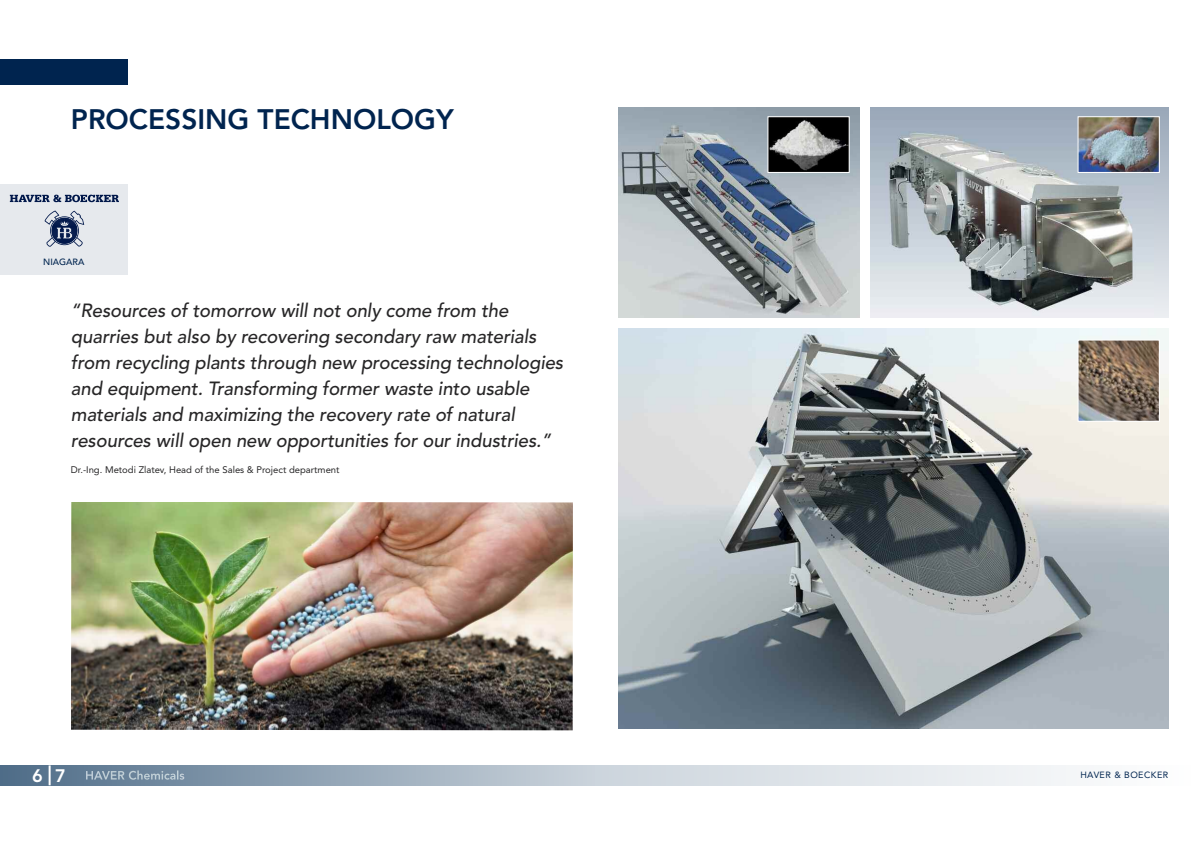
<style>
.page{position:relative;width:1191px;height:842px;background:#fff}
.page>*{position:absolute;margin:0;border:0;box-sizing:border-box;transform-origin:0 0}
.t1{font:800 28px "Avenir LT Std";color:#00244f}
.t2{font:italic 500 19px/26px "Avenir LT Std";letter-spacing:-.005em;color:#272627}
.t3{font:800 18px "Avenir LT Std";color:#fff}
.t4{font:9.5px "Avenir LT Std";color:#272627}
.t5{font:9px "Avenir LT Std";letter-spacing:.05em;color:#00244f}
.t6{font:500 9px "Avenir LT Std";color:#00244f}
</style>
<div class="page">
<div style="left:870px;top:108px;width:298px;height:209px;background:linear-gradient(to bottom,#99a8b9,#eceef2)"></div>
<img style="left:870px;top:116px;width:283px;height:201px">
<div style="left:0;top:60px;width:128px;height:25px;background:#00244f"></div>
<div style="left:0;top:184px;width:128px;height:91px;background:#e6e9ed"></div>
<svg style="left:44px;top:210px;width:40px;height:37px"></svg>
<svg style="left:10px;top:195px;width:109px;height:7px"></svg>
<div style="left:0;top:765px;width:595px;height:20px;background:linear-gradient(to right,#4f6d88,#cbd3dc)"></div>
<hr style="left:49px;top:765px;width:2px;height:20px;background:#fff">
<div style="left:595px;top:765px;width:596px;height:20px;background:linear-gradient(to right,#ccd5dd,#fefefe)"></div>
<img style="left:86px;top:770px;width:98px;height:10px">
<img style="left:618px;top:329px;width:550px;height:400px">
<img style="left:71px;top:502px;width:502px;height:228px">
<img style="left:618px;top:108px;width:241px;height:209px">
<img style="left:769px;top:118px;width:78px;height:53px">
<div style="left:767px;top:116px;width:82px;height:57px;border:1px solid #fff"></div>
<img style="left:1079px;top:118px;width:78px;height:53px">
<div style="left:1077px;top:116px;width:82px;height:57px;border:1px solid #fff"></div>
<img style="left:1079px;top:342px;width:78px;height:78px">
<div style="left:1077px;top:340px;width:82px;height:82px;border:1px solid #fff"></div>
<h1 class="t1" style="left:71px;top:108px;width:384px">PROCESSING TECHNOLOGY</h1>
<p class="t6" style="left:43px;top:258px;width:43px">NIAGARA</p>
<p class="t2" style="left:71px;top:299px;width:494px">“Resources of tomorrow will not only come from the quarries but also by recovering secondary raw materials from recycling plants through new processing technologies and equipment. Transforming former waste into usable materials and maximizing the recovery rate of natural resources will open new opportunities for our industries.”</p>
<p class="t4" style="left:71px;top:466px;width:270px">Dr.-Ing. Metodi Zlatev, Head of the Sales &amp; Project department</p>
<p class="t3" style="left:32px;top:768px;width:35px">6 7</p>
<p class="t5" style="left:1080px;top:771px;width:89px">HAVER &amp; BOECKER</p>
</div>
